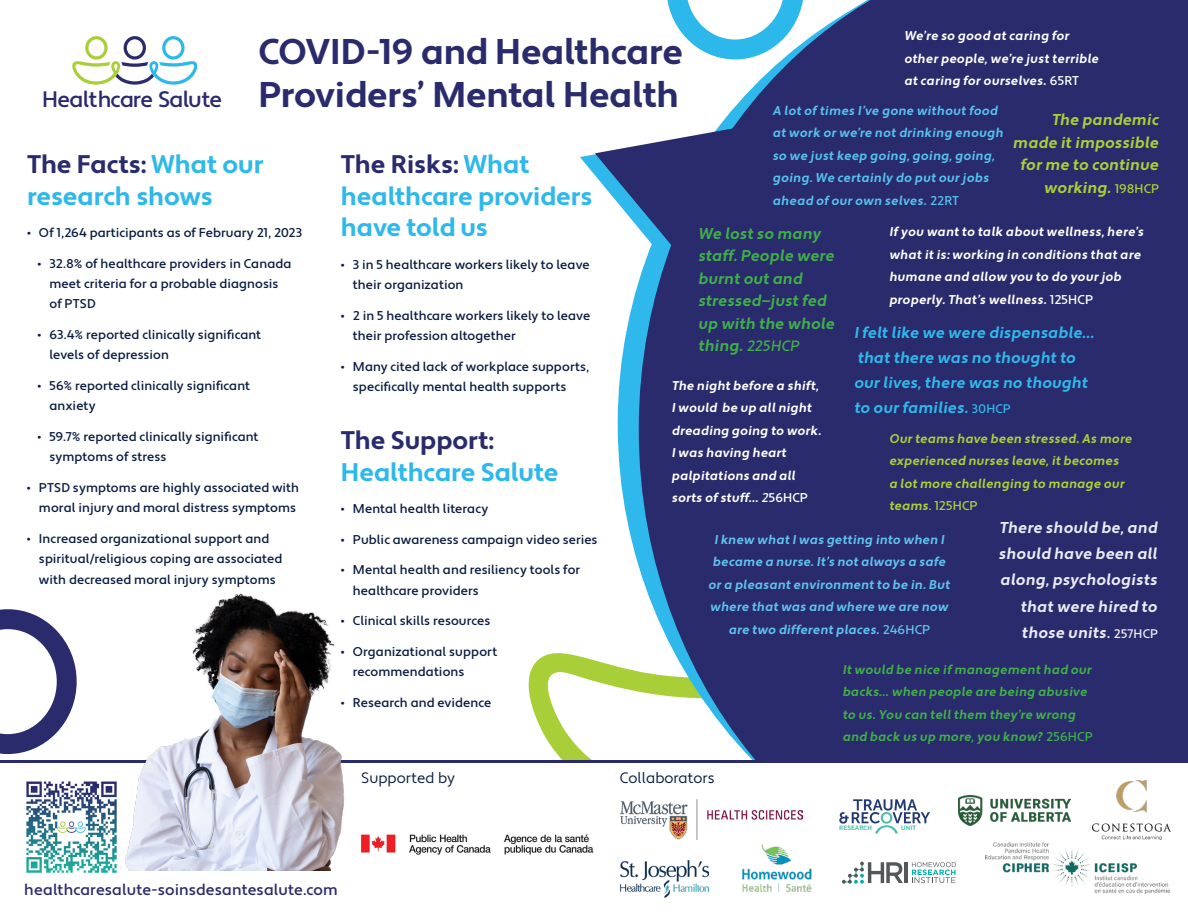
<style>
.page{position:relative;width:1188px;height:918px;background:#fff}
.page>*{position:absolute;margin:0;border:0;box-sizing:border-box;transform-origin:0 0}
.t1{font:700 35.7px/42.9px "Apertura";letter-spacing:-.01em;color:#292b6c;text-align:right}
.t2{font:700 25.5px/31.5px "Apertura";letter-spacing:-.005em;color:#2fb8eb}
.t3{font:700 25.5px "Apertura";color:#292b6c}
.t4{font:15.75px/24.9px "Apertura Bold Obliq";letter-spacing:.005em;color:#2fb8eb}
.t5{font:15.75px/26.2px "Apertura Bold Obliq";letter-spacing:.005em;color:#ebebf5;text-align:right}
.t6{font:15.75px/22.5px "Apertura Bold Obliq";letter-spacing:.005em;color:#40ae49}
.t7{font:15.75px/22.5px "Apertura Bold Obliq";letter-spacing:.005em;color:#a9cf38;text-align:right}
.t8{font:500 15.6px "Apertura";letter-spacing:.005em;color:#292b6c}
.t9{font:15px "Apertura";color:#0b1c40}
.t10{font:500 12.75px/20.2px "Apertura";letter-spacing:.005em;color:#0b1c40}
.t11{font:12.75px/22.5px "Apertura Bold Obliq";letter-spacing:.015em;color:#fff}
.t12{font:12.75px/22.5px "Apertura Bold Obliq";letter-spacing:.01em;color:#5fc2ee;text-align:center}
.t13{font:12.75px/22.5px "Apertura Bold Obliq";letter-spacing:.015em;color:#56c0ee}
.t14{font:12.75px/22.5px "Apertura Bold Obliq";letter-spacing:.015em;color:#40ae49}
.t15{font:12.75px/22.5px "Apertura Bold Obliq";letter-spacing:.01em;color:#a9cf38}
.t16{font:500 12.75px "Apertura";letter-spacing:.015em;color:#a9cf38}
.t17{font:500 expanded 6.75px "Good Headline Pro";color:#4abcab}
.s1{font-family:"Apertura";font-weight:500}
.s2{font-weight:500;font-size:22.35px;color:#2a2b6c}
.s3{font-family:"Apertura";font-weight:500;font-size:12.6px}
.s4{color:#292b6c}
.s5{font-family:"Apertura Medium Obliq";font-size:15px}
.s6{font-family:"Apertura";font-weight:500;font-size:12.45px}
.s7{font-family:"Apertura Medium Obliq"}
.s8{font-family:"Apertura Bold Obliq";font-weight:400}
</style>
<div class="page">
<svg style="left:0;top:609px;width:77px;height:145px"></svg>
<svg style="left:528px;top:653px;width:90px;height:107px"></svg>
<svg style="left:618px;top:287px;width:19px;height:405px"></svg>
<div style="left:637px;top:0;width:551px;height:760px;background:#292b6c"></div>
<svg style="left:72px;top:36px;width:126px;height:49px"></svg>
<img style="left:363px;top:834px;width:231px;height:21px">
<img style="left:620px;top:799px;width:183px;height:40px">
<svg style="left:839px;top:799px;width:91px;height:34px"></svg>
<img style="left:958px;top:795px;width:112px;height:31px">
<img style="left:1093px;top:780px;width:78px;height:60px">
<img style="left:620px;top:860px;width:88px;height:37px">
<img style="left:742px;top:844px;width:70px;height:48px">
<svg style="left:912px;top:862px;width:44px;height:21px"></svg>
<svg style="left:842px;top:862px;width:61px;height:22px"></svg>
<hr style="left:905px;top:862px;width:3px;height:21px;background:#53575a">
<img style="left:985px;top:842px;width:184px;height:52px">
<img style="left:26px;top:781px;width:91px;height:92px">
<svg style="left:580px;top:128px;width:156px;height:133px"></svg>
<svg style="left:666px;top:0;width:138px;height:59px"></svg>
<hr style="left:0;top:760px;width:1188px;height:3px;background:#292b6c">
<img style="left:125px;top:593px;width:238px;height:278px">
<p class="t11" style="left:905px;top:25px;width:196px">We’re so good at caring for other people, we’re just terrible at caring for ourselves. <span class="s1">65RT</span></p>
<p class="t13" style="left:773px;top:100px;width:232px">A lot of times I’ve gone without food at work or we’re not drinking enough so we just keep going, going, going, going. We certainly do put our jobs ahead of our own selves. <span class="s1">22RT</span></p>
<p class="t11" style="left:890px;top:221px;width:256px">If you want to talk about wellness, here’s what it is: working in conditions that are humane and allow you to do your job properly. That’s wellness. <span class="s1">125HCP</span></p>
<h1 class="t1" style="left:42px;top:32px;width:642px">COVID-19 and Healthcare<br><span class="s2">Healthcare Salute</span> Providers’ Mental Health</h1>
<p class="t7" style="left:1014px;top:109px;width:147px">The pandemic made it impossible for me to continue working. <span class="s3">198HCP</span></p>
<h2 class="t2" style="left:341px;top:150px;width:253px"><span class="s4">The Risks:</span> What healthcare providers have told us</h2>
<p class="t10" style="left:353px;top:255px;width:238px;text-indent:-12px">• 3 in 5 healthcare workers likely to leave their organization</p>
<p class="t10" style="left:353px;top:306px;width:239px;text-indent:-12px">• 2 in 5 healthcare workers likely to leave their profession altogether</p>
<p class="t10" style="left:353px;top:357px;width:238px;text-indent:-12px">• Many cited lack of workplace supports, specifically mental health supports</p>
<h2 class="t3" style="left:341px;top:425px;width:154px">The Support:</h2>
<h2 class="t2" style="left:341px;top:457px;width:219px">Healthcare Salute</h2>
<p class="t10" style="left:341px;top:499px;width:149px">• Mental health literacy</p>
<p class="t10" style="left:341px;top:530px;width:258px">• Public awareness campaign video series</p>
<p class="t10" style="left:353px;top:560px;width:229px;text-indent:-12px">• Mental health and resiliency tools for healthcare providers</p>
<p class="t10" style="left:341px;top:611px;width:151px">• Clinical skills resources</p>
<p class="t10" style="left:353px;top:642px;width:146px;text-indent:-12px">• Organizational support recommendations</p>
<p class="t10" style="left:341px;top:693px;width:152px">• Research and evidence</p>
<h2 class="t2" style="left:27px;top:150px;width:238px"><span class="s4">The Facts:</span> What our research shows</h2>
<p class="t10" style="left:27px;top:223px;width:277px">• Of 1,264 participants as of February 21, 2023</p>
<p class="t10" style="left:49px;top:254px;width:244px;text-indent:-12px">• 32.8% of healthcare providers in Canada meet criteria for a probable diagnosis of PTSD</p>
<p class="t10" style="left:49px;top:325px;width:213px;text-indent:-12px">• 63.4% reported clinically significant levels of depression</p>
<p class="t10" style="left:49px;top:376px;width:202px;text-indent:-12px">• 56% reported clinically significant anxiety</p>
<p class="t10" style="left:49px;top:427px;width:211px;text-indent:-12px">• 59.7% reported clinically significant symptoms of stress</p>
<p class="t10" style="left:27px;top:478px;width:274px;text-align:right">• PTSD symptoms are highly associated with moral injury and moral distress symptoms</p>
<p class="t10" style="left:39px;top:529px;width:245px;text-indent:-12px">• Increased organizational support and spiritual/religious coping are associated with decreased moral injury symptoms</p>
<p class="t6" style="left:699px;top:222px;width:138px">We lost so many staff. People were burnt out and stressed—just fed up with the whole thing. <span class="s5">225HCP</span></p>
<p class="t4" style="left:855px;top:321px;width:242px">I felt like we were dispensable… that there was no thought to our lives, there was no thought to our families. <span class="s6">30HCP</span></p>
<p class="t11" style="left:672px;top:374px;width:151px">The night before a shift,<br>I would be up all night dreading going to work.<br>I was having heart palpitations and all sorts of stuff… <span class="s7">2</span><span class="s1">56HCP</span></p>
<p class="t15" style="left:890px;top:427px;width:244px">Our teams have been stressed. As more experienced nurses leave, it becomes<br>a lot more challenging to manage our</p>
<p class="t16" style="left:890px;top:498px;width:89px"><span class="s8">teams</span>. 125HCP</p>
<p class="t12" style="left:709px;top:529px;width:243px">I knew what I was getting into when I became a nurse. It’s not always a safe or a pleasant environment to be in. But where that was and where we are now are two different places. <span class="s1">246HCP</span></p>
<p class="t5" style="left:999px;top:515px;width:160px">There should be, and should have been all along, psychologists that were hired to those units<span class="s1">.</span> <span class="s6">257HCP</span></p>
<p class="t14" style="left:843px;top:658px;width:251px">It would be nice if management had our backs… when people are being abusive to us. You can tell them they’re wrong and back us up more, you know? <span class="s1">256HCP</span></p>
<p class="t9" style="left:361px;top:769px;width:95px">Supported by</p>
<p class="t8" style="left:24px;top:880px;width:315px">healthcaresalute-soinsdesantesalute.com</p>
<p class="t9" style="left:620px;top:769px;width:96px">Collaborators</p>
<p class="t17" style="left:839px;top:825px;width:34px">RESEARCH</p>
<p class="t17" style="left:901px;top:825px;width:16px">UNIT</p>
</div>
